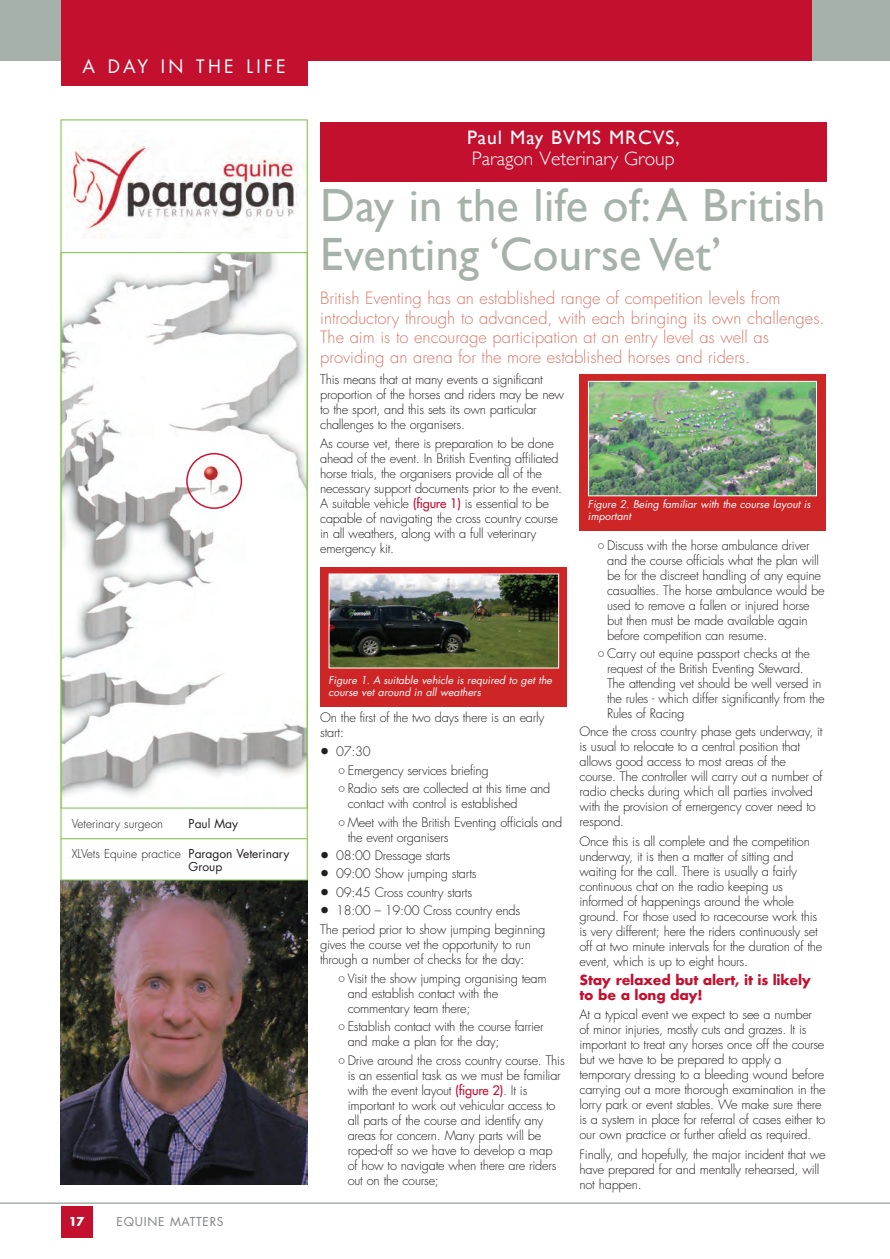
<style>
.page{position:relative;width:890px;height:1259px;background:#fff}
.page>*{position:absolute;margin:0;border:0;box-sizing:border-box;transform-origin:0 0}
.t1{font:46.65px/49.8px "Gill Sans";letter-spacing:.005em;color:#a6b2a9}
.t2{font:300 19.5px "Gill Sans";color:#fff}
.t3{font:19.5px "Gill Sans";letter-spacing:.05em;color:#fff}
.t4{font:18px "Futura";letter-spacing:.185em;color:#fff}
.t5{font:300 16.5px/19.5px "Futura";color:#d97669}
.t6{font:700 13.5px/15px "Futura";letter-spacing:-.02em;color:#c3102f}
.t7{font:300 12.75px/15px "Futura";letter-spacing:-.02em;color:#231f20}
.t8{font:12px/13.5px "Futura";color:#231f20}
.t9{font:300 12px "Futura";color:#231f20}
.t10{font:12px "Futura";letter-spacing:.06em;color:#808285}
.t11{font:700 12px "Futura";color:#fff}
.t12{font:italic 10.5px/12px "Futura";color:#fff}
.s1{font-weight:300}
.s2{font-weight:400;color:#c3102f}
.s3{font-family:"Lucida Grande";font-weight:400;font-size:15.75px}
.s4{font-family:"Lucida Grande";font-weight:400}
</style>
<div class="page">
<div style="left:61px;top:1206px;width:32px;height:32px;background:#c3102f"></div>
<hr style="left:0;top:1202px;width:890px;height:1px;background:#808285">
<div style="left:0;top:0;width:890px;height:61px;background:#a6b2a9"></div>
<div style="left:463px;top:0;width:349px;height:61px;background:#c3102f"></div>
<div style="left:307px;top:0;width:78px;height:61px;background:#c3102f"></div>
<div style="left:61px;top:0;width:246px;height:85px;background:#c3102f"></div>
<div style="left:372px;top:0;width:91px;height:61px;background:#c3102f"></div>
<img style="left:61px;top:880px;width:246px;height:304px">
<img style="left:70px;top:141px;width:235px;height:97px">
<hr style="left:61px;top:838px;width:246px;height:1px;background:#79c142">
<img style="left:63px;top:254px;width:242px;height:544px">
<div style="left:61px;top:252px;width:246px;height:556px;border:1px solid #79c142"></div>
<svg style="left:186px;top:453px;width:56px;height:56px"></svg>
<div style="left:320px;top:122px;width:507px;height:59px;background:#c3102f"></div>
<div style="left:320px;top:566px;width:247px;height:140px;background:#ce2627"></div>
<img style="left:331px;top:575px;width:226px;height:91px">
<div style="left:329px;top:573px;width:230px;height:95px;border:1px solid #fff"></div>
<div style="left:580px;top:374px;width:246px;height:156px;background:#ce2627"></div>
<img style="left:590px;top:383px;width:225px;height:111px">
<div style="left:588px;top:381px;width:229px;height:115px;border:1px solid #fff"></div>
<h3 class="t4" style="left:82px;top:58px;width:205px">A DAY IN THE LIFE</h3>
<p class="t9" style="left:72px;top:817px;width:93px">Veterinary surgeon</p>
<p class="t8" style="left:189px;top:817px;width:51px">Paul May</p>
<p class="t8" style="left:189px;top:847px;width:102px;text-indent:-117px"><span class="s1">XLVets Equine practice</span> Paragon Veterinary<br>Group</p>
<p class="t11" style="left:69px;top:1213px;width:17px">17</p>
<p class="t10" style="left:117px;top:1216px;width:108px">EQUINE MATTERS</p>
<h2 class="t3" style="left:467px;top:126px;width:214px">Paul May BVMS MrCVS,</h2>
<h2 class="t2" style="left:472px;top:147px;width:204px">Paragon Veterinary Group</h2>
<h1 class="t1" style="left:320px;top:180px;width:507px">day in the life of: A British<br>Eventing ‘Course Vet’</h1>
<p class="t5" style="left:320px;top:290px;width:506px">British Eventing has an established range of competition levels from introductory through to advanced, with each bringing its own challenges.<br>The aim is to encourage participation at an entry level as well as providing an arena for the more established horses and riders.</p>
<p class="t7" style="left:320px;top:373px;width:246px">This means that at many events a significant proportion of the horses and riders may be new to the sport, and this sets its own particular challenges to the organisers.</p>
<p class="t7" style="left:320px;top:437px;width:243px">As course vet, there is preparation to be done ahead of the event. In British Eventing affiliated horse trials, the organisers provide all of the necessary support documents prior to the event.<br>A suitable vehicle <span class="s2">(figure 1)</span> is essential to be capable of navigating the cross country course in all weathers, along with a full veterinary emergency kit.</p>
<p class="t12" style="left:329px;top:675px;width:225px">Figure 1. A suitable vehicle is required to get the course vet around in all weathers</p>
<p class="t7" style="left:320px;top:711px;width:226px">On the first of the two days there is an early start:</p>
<p class="t7" style="left:338px;top:743px;width:214px;line-height:18.5px;text-indent:-18px"><span class="s3">●</span> 07:30<br><span class="s4">◦</span> Emergency services briefing<br><span class="s4">◦</span> Radio sets are collected at this time and</p>
<p class="t7" style="left:338px;top:795px;width:226px;line-height:18.5px;text-indent:10px">contact with control is established<br><span class="s4">◦</span> Meet with the British Eventing officials and</p>
<p class="t7" style="left:348px;top:830px;width:102px">the event organisers</p>
<p class="t7" style="left:320px;top:849px;width:132px"><span class="s3">●</span> 08:00 Dressage starts</p>
<p class="t7" style="left:320px;top:867px;width:158px"><span class="s3">●</span> 09:00 Show jumping starts</p>
<p class="t7" style="left:320px;top:885px;width:153px"><span class="s3">●</span> 09:45 Cross country starts</p>
<p class="t7" style="left:320px;top:902px;width:227px;line-height:18.5px"><span class="s3">●</span> 18:00 – 19:00 Cross country ends<br>The period prior to show jumping beginning</p>
<p class="t7" style="left:320px;top:937px;width:212px">gives the course vet the opportunity to run through a number of checks for the day:</p>
<p class="t7" style="left:348px;top:971px;width:200px;text-indent:-10px"><span class="s4">◦</span> Visit the show jumping organising team and establish contact with the commentary team there;</p>
<p class="t7" style="left:348px;top:1020px;width:197px;text-indent:-10px"><span class="s4">◦</span> Establish contact with the course farrier and make a plan for the day;</p>
<p class="t7" style="left:348px;top:1053px;width:219px;text-indent:-10px"><span class="s4">◦</span> Drive around the cross country course. This is an essential task as we must be familiar with the event layout <span class="s2">(figure 2)</span>. It is important to work out vehicular access to all parts of the course and identify any areas for concern. Many parts will be roped-off so we hav e to develop a map of how to navigate when there are riders out on the course;</p>
<p class="t12" style="left:588px;top:499px;width:224px">Figure 2. Being familiar with the course layout is important</p>
<p class="t7" style="left:607px;top:538px;width:219px;text-indent:-10px"><span class="s4">◦</span> Discuss with the horse ambulance driver and the course officials what the plan will be for the discreet handling of any equine casualties. The horse ambulance would be used to remove a fallen or injured horse but then must be made available again before competition can resume.</p>
<p class="t7" style="left:607px;top:647px;width:219px;text-indent:-10px"><span class="s4">◦</span> Carry out equine passport checks at the request of the British Eventing Steward.<br>The attending vet should be well versed in the rules - which differ significantly from the Rules of Racing</p>
<p class="t7" style="left:580px;top:725px;width:245px">Once the cross country phase gets underway, it is usual to relocate to a central position that allows good access to most areas of the course. The controller will carry out a number of radio checks during which all parties involved with the provision of emergency cover need to respond.</p>
<p class="t7" style="left:580px;top:834px;width:244px">Once this is all complete and the competition underway, it is then a matter of sitting and waiting for the call. There is usually a fairly continuous chat on the radio keeping us informed of happenings around the whole ground. For those used to racecourse work this is very different; here the riders continuously set off at two minute intervals for the duration of the event, which is up to eight hours.</p>
<p class="t6" style="left:580px;top:972px;width:233px">Stay relaxed but alert, it is likely to be a long day!</p>
<p class="t7" style="left:580px;top:1008px;width:248px">At a typical event we expect to see a number<br>of minor injuries, mostly cuts and grazes. It is important to treat any horses once off the course but we have to be prepared to apply a temporary dressing to a bleeding wound before carrying out a more thorough examination in the lorry park or event stables. We make sure there is a system in place for referral of cases either to our own practice or further afield as required.</p>
<p class="t7" style="left:580px;top:1147px;width:247px">Finally, and hopefully, the major incident that we have prepared for and mentally rehearsed, will not happen.</p>
</div>
